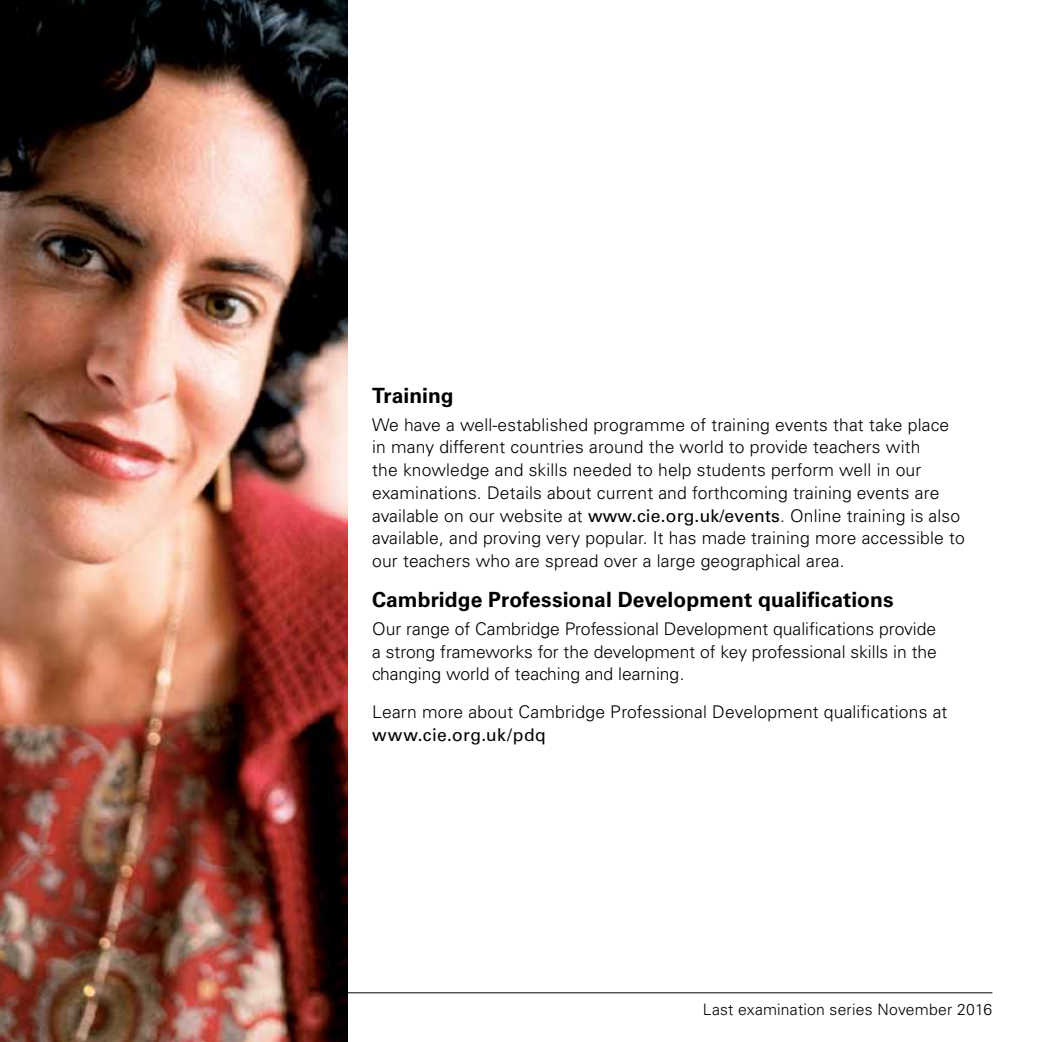
<style>
.page{position:relative;width:1042px;height:1042px;background:#fff}
.page>*{position:absolute;margin:0;border:0;box-sizing:border-box;transform-origin:0 0}
.t1{font:700 21px "Univers";letter-spacing:.005em;color:#000}
.t2{font:300 17.5px/22.8px "Univers";letter-spacing:.01em;color:#000}
.t3{font:17.5px "Univers";letter-spacing:.025em;color:#000}
.t4{font:300 15.75px "Univers";letter-spacing:.015em;color:#000}
.s1{font-weight:400}
</style>
<div class="page">
<hr style="left:50px;top:992px;width:942px;height:1px;background:#000">
<img style="left:0;top:0;width:347px;height:1042px">
<p class="t1" style="left:372px;top:383px;width:83px">Training</p>
<p class="t2" style="left:372px;top:413px;width:594px">We have a well-established programme of training events that take place in many different countries around the world to provide teachers with<br>the knowledge and skills needed to help students perform well in our examinations. Details about current and forthcoming training events are available on our website at <span class="s1">www.cie.org.uk/events</span>. Online training is also available, and proving very popular. It has made training more accessible to our teachers who are spread over a large geographical area.</p>
<p class="t1" style="left:372px;top:587px;width:523px">Cambridge Professional Development qualifications</p>
<p class="t2" style="left:372px;top:617px;width:566px;text-align:justify">Our range of Cambridge Professional Development qualifications provide a strong frameworks for the development of key professional skills in the changing world of teaching and learning.</p>
<p class="t2" style="left:372px;top:700px;width:577px">Learn more about Cambridge Professional Development qualifications at</p>
<p class="t3" style="left:372px;top:724px;width:175px">www.cie.org.uk/pdq</p>
<p class="t4" style="left:703px;top:999px;width:291px">Last examination series November 2016</p>
</div>
